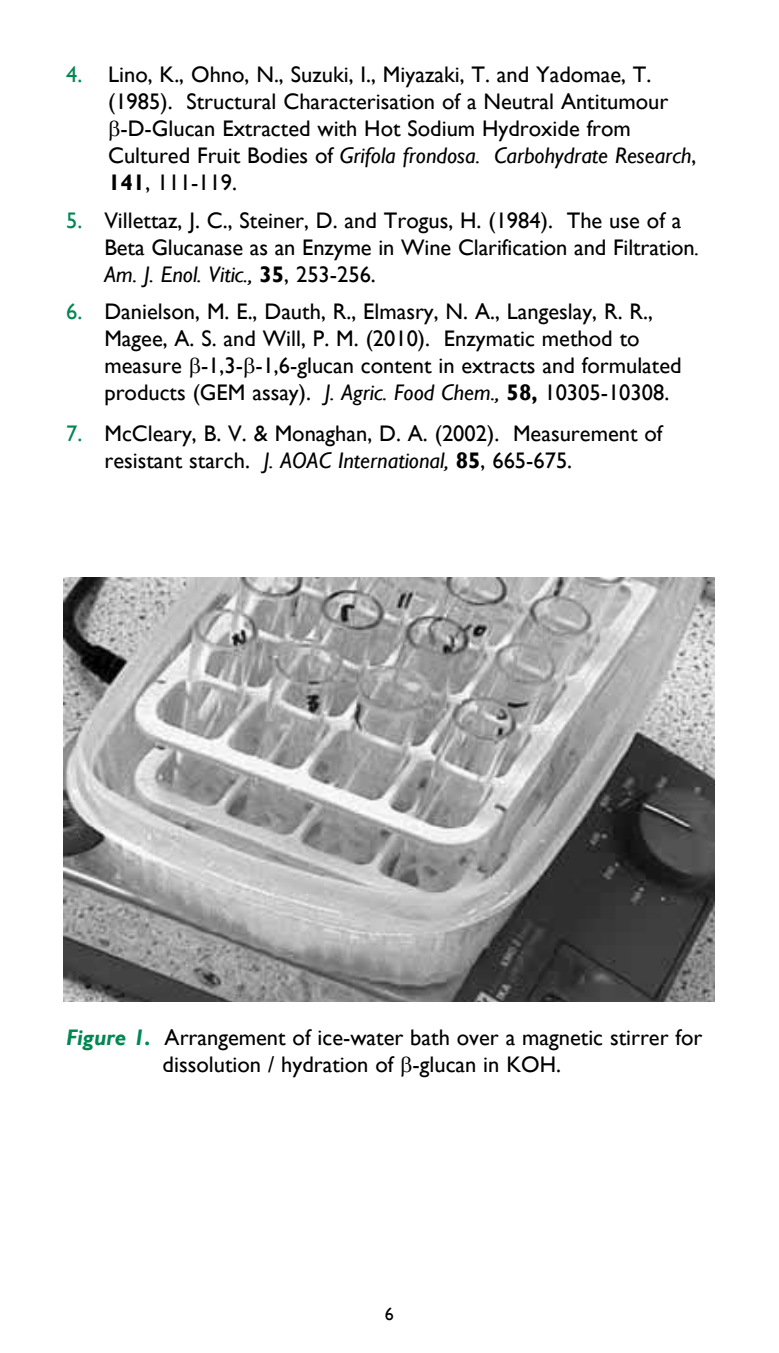
<style>
.page{position:relative;width:779px;height:1353px;background:#fff}
.page>*{position:absolute;margin:0;border:0;box-sizing:border-box;transform-origin:0 0}
.t1{font:22.5px/27px "Gill Sans";color:#000}
.t2{font:italic 22.5px "Gill Sans";color:#000}
.t3{font:18px "Gill Sans";color:#000}
.s1{color:#008752}
.s2{font-style:normal}
.s3{font-weight:700}
.s4{font-style:italic}
.s5{font-weight:700;font-style:italic;color:#008752}
</style>
<div class="page">
<img style="left:64px;top:577px;width:650px;height:424px">
<p class="t1" style="left:66px;top:61px;width:586px"><span class="s1">4.</span> Lino, K., Ohno, N., Suzuki, I., Miyazaki, T. and Yadomae, T.</p>
<p class="t1" style="left:108px;top:88px;width:561px">(1985). Structural Characterisation of a Neutral Antitumour</p>
<p class="t1" style="left:120px;top:115px;width:511px">-D-Glucan Extracted with Hot Sodium Hydroxide from</p>
<p class="t2" style="left:108px;top:142px;width:589px"><span class="s2">Cultured Fruit Bodies of</span> Grifola frondosa. Carbohydrate Research<span class="s2">,</span></p>
<p class="t1" style="left:108px;top:169px;width:130px"><span class="s3">141</span>, 111-119.</p>
<p class="t1" style="left:104px;top:207px;width:596px;text-indent:-38px"><span class="s1">5.</span> Villettaz, J. C., Steiner, D. and Trogus, H. (1984). The use of a<br>Beta Glucanase as an Enzyme in Wine Clarification and Filtration<span class="s4">.<br>Am. J. Enol. Vitic.,</span> <span class="s3">35</span>, 253-256.</p>
<p class="t1" style="left:104px;top:299px;width:578px;text-indent:-38px"><span class="s1">6.</span> Danielson, M. E., Dauth, R., Elmasry, N. A., Langeslay, R. R., Magee, A. S. and Will, P. M. (2010). Enzymatic method to measure -1,3- -1,6-glucan content in extracts and formulated products (GEM assay). <span class="s4">J. Agric. Food Chem.,</span> <span class="s3">58,</span> 10305-10308.</p>
<p class="t1" style="left:104px;top:420px;width:559px;text-indent:-38px"><span class="s1">7.</span> McCleary, B. V. &amp; Monaghan, D. A. (2002). Measurement of resistant starch. <span class="s4">J. AOAC International,</span> <span class="s3">85</span>, 665-675.</p>
<p class="t1" style="left:162px;top:1024px;width:541px;text-indent:-96px"><span class="s5">Figure 1.</span> Arrangement of ice-water bath over a magnetic stirrer for dissolution / hydration of -glucan in KOH.</p>
<p class="t3" style="left:385px;top:1302px;width:10px">6</p>
</div>
